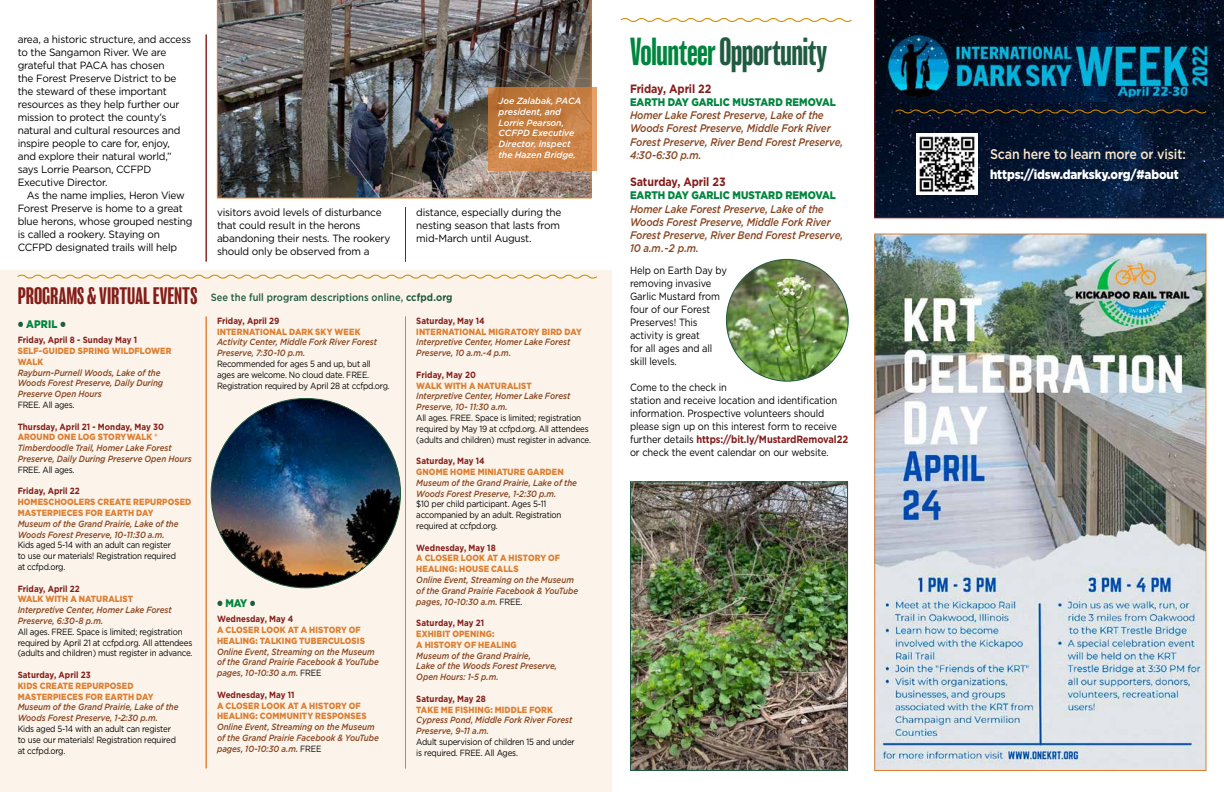
<style>
.page{position:relative;width:1224px;height:792px;background:#fff}
.page>*{position:absolute;margin:0;border:0;box-sizing:border-box;transform-origin:0 0}
.t1{font:condensed 36px "Balboa";letter-spacing:-.02em;color:#205a41;scale:.89 1}
.t2{font:condensed 22px "Balboa";color:#831d1a}
.t3{font:500 14px "Gotham";letter-spacing:-.01em;color:#fae6cd;scale:.89 1}
.t4{font:900 13px "Gotham";letter-spacing:-.01em;color:#fff;scale:.89 1}
.t5{font:700 12px "Gotham";letter-spacing:-.01em;color:#831d1a;scale:.89 1}
.t6{font:italic 500 11px/13.2px "Gotham";letter-spacing:-.015em;color:#88441f;scale:.89 1}
.t7{font:900 11px "Gotham";color:#00853e;scale:.89 1}
.t8{font:10.5px/13px "Gotham";letter-spacing:-.02em;color:#000;scale:.96 1}
.t9{font:10.5px/13px "Gotham";letter-spacing:-.02em;color:#000;scale:.89 1}
.t10{font:500 10.5px "Gotham";letter-spacing:.005em;color:#205a41;scale:.89 1}
.t11{font:italic 500 9px/10.8px "Gotham";letter-spacing:-.005em;color:#88441f;scale:.89 1}
.t12{font:9px/10.8px "Gotham";letter-spacing:-.025em;color:#000;scale:.89 1}
.t13{font:900 9px/10.8px "Gotham";letter-spacing:.01em;color:#dc7f32;scale:.89 1}
.t14{font:700 9px "Gotham";letter-spacing:.005em;color:#831d1a;scale:.89 1}
.t15{font:italic 500 9px/10.8px "Gotham";letter-spacing:-.005em;color:#fff}
.s1{font-weight:700}
.s2{font-family:"Source Sans Pro";font-weight:700;color:#205a41}
.s3{font-weight:400;font-style:normal;color:#000}
.s4{color:#00853e}
.s5{font-weight:700;color:#831d1a}
</style>
<div class="page">
<div style="left:0;top:270px;width:612px;height:522px;background:#fcf4ea"></div>
<hr style="left:206px;top:317px;width:1px;height:451px;background:#dc7f32">
<hr style="left:405px;top:317px;width:1px;height:451px;background:#dc7f32">
<svg style="left:17px;top:274px;width:580px;height:5px"></svg>
<img style="left:211px;top:398px;width:190px;height:190px;border-radius:95px">
<hr style="left:206px;top:35px;width:1px;height:227px;background:#831d1a">
<hr style="left:405px;top:207px;width:1px;height:55px;background:#831d1a">
<img style="left:217px;top:0;width:374px;height:198px">
<svg style="left:488px;top:88px;width:109px;height:83px;background:#c88045"></svg>
<svg style="left:875px;top:0;width:349px;height:218px;background:#07152d"></svg>
<img style="left:886px;top:32px;width:327px;height:69px">
<img style="left:916px;top:134px;width:61px;height:61px">
<svg style="left:620px;top:18px;width:232px;height:4px"></svg>
<img style="left:632px;top:484px;width:214px;height:285px">
<div style="left:630px;top:482px;width:218px;height:289px;border:1px solid #205a41"></div>
<img style="left:726px;top:259px;width:122px;height:122px;border-radius:61px">
<img style="left:877px;top:236px;width:327px;height:533px">
<svg style="left:894px;top:108px;width:313px;height:7px;background:#252522"></svg>
<p class="t8" style="left:18px;top:33px;width:182px">area, a historic structure, and access to the Sangamon River. We are grateful that PACA has chosen<br>the Forest Preserve District to be the steward of these important resources as they help further our mission to protect the county’s natural and cultural resources and inspire people to care for, enjoy,<br>and explore their natural world,” says Lorrie Pearson, CCFPD<br>Executive Director.</p>
<p class="t8" style="left:18px;top:189px;width:184px;text-indent:9px">As the name implies, Heron View<br>Forest Preserve is home to a great blue herons, whose grouped nesting is called a rookery. Staying on<br>CCFPD designated trails will help</p>
<p class="t15" style="left:499px;top:95px;width:84px">Joe Zalabak, PACA president, and<br>Lorrie Pearson,<br>CCFPD Executive<br>Director, inspect the Hazen Bridge.</p>
<p class="t8" style="left:217px;top:206px;width:182px">visitors avoid levels of disturbance that could result in the herons abandoning their nests. The rookery should only be observed from a</p>
<p class="t8" style="left:416px;top:206px;width:153px">distance, especially during the nesting season that lasts from mid-March until August.</p>
<h2 class="t2" style="left:18px;top:285px;width:181px">PROGRAMS &amp; VIRTUAL EVENTS</h2>
<p class="t10" style="left:211px;top:291px;width:273px">See the full program descriptions online, <span class="s1">ccfpd.org</span></p>
<p class="t7" style="left:18px;top:316px;width:56px"><span class="s2">●</span> APRIL <span class="s2">●</span></p>
<p class="t14" style="left:18px;top:334px;width:136px">Friday, April 8 - Sunday May 1</p>
<p class="t13" style="left:18px;top:345px;width:174px">SELF-GUIDED SPRING WILDFLOWER<br>WALK</p>
<p class="t11" style="left:18px;top:367px;width:165px">Rayburn-Purnell Woods, Lake of the<br>Woods Forest Preserve, Daily During<br>Preserve Open Hours</p>
<p class="t12" style="left:18px;top:399px;width:65px">FREE. All ages.</p>
<p class="t14" style="left:18px;top:420px;width:166px">Thursday, April 21 - Monday, May 30</p>
<p class="t13" style="left:18px;top:432px;width:158px">AROUND ONE LOG STORYWALK ®</p>
<p class="t11" style="left:18px;top:442px;width:197px">Timberdoodle Trail, Homer Lake Forest<br>Preserve, Daily During Preserve Open Hours</p>
<p class="t12" style="left:18px;top:464px;width:65px">FREE. All ages.</p>
<p class="t14" style="left:18px;top:485px;width:71px">Friday, April 22</p>
<p class="t13" style="left:18px;top:496px;width:197px">HOMESCHOOLERS CREATE REPURPOSED<br>MASTERPIECES FOR EARTH DAY</p>
<p class="t11" style="left:18px;top:518px;width:182px">Museum of the Grand Prairie, Lake of the<br>Woods Forest Preserve, 10-11:30 a.m.</p>
<p class="t12" style="left:18px;top:540px;width:179px">Kids aged 5-14 with an adult can register to use our materials! Registration required at ccfpd.org.</p>
<p class="t14" style="left:18px;top:582px;width:71px">Friday, April 22</p>
<p class="t13" style="left:18px;top:594px;width:131px">WALK WITH A NATURALIST</p>
<p class="t11" style="left:18px;top:604px;width:175px">Interpretive Center, Homer Lake Forest<br>Preserve, 6:30-8 p.m.</p>
<p class="t12" style="left:18px;top:626px;width:198px">All ages. FREE. Space is limited; registration required by April 21 at ccfpd.org. All attendees (adults and children) must register in advance.</p>
<p class="t14" style="left:18px;top:669px;width:84px">Saturday, April 23</p>
<p class="t13" style="left:18px;top:680px;width:154px">KIDS CREATE REPURPOSED<br>MASTERPIECES FOR EARTH DAY</p>
<p class="t11" style="left:18px;top:702px;width:182px">Museum of the Grand Prairie, Lake of the<br>Woods Forest Preserve, 1-2:30 p.m.</p>
<p class="t12" style="left:18px;top:723px;width:179px">Kids aged 5-14 with an adult can register to use our materials! Registration required at ccfpd.org.</p>
<p class="t14" style="left:217px;top:315px;width:72px">Friday, April 29</p>
<p class="t13" style="left:217px;top:326px;width:163px">INTERNATIONAL DARK SKY WEEK</p>
<p class="t11" style="left:217px;top:337px;width:181px">Activity Center, Middle Fork River Forest<br>Preserve, 7:30-10 p.m.</p>
<p class="t12" style="left:217px;top:358px;width:196px">Recommended for ages 5 and up, but all ages are welcome. No cloud date. FREE.<br>Registration required by April 28 at ccfpd.org.</p>
<p class="t7" style="left:217px;top:595px;width:45px"><span class="s2">●</span> MAY <span class="s2">●</span></p>
<p class="t14" style="left:217px;top:613px;width:87px">Wednesday, May 4</p>
<p class="t13" style="left:217px;top:624px;width:168px">A CLOSER LOOK AT A HISTORY OF<br>HEALING: TALKING TUBERCULOSIS</p>
<p class="t11" style="left:217px;top:646px;width:183px">Online Event, Streaming on the Museum of the Grand Prairie Facebook &amp; YouTube pages, 10-10:30 a.m. <span class="s3">FREE</span></p>
<p class="t14" style="left:217px;top:689px;width:89px">Wednesday, May 11</p>
<p class="t13" style="left:217px;top:700px;width:170px">A CLOSER LOOK AT A HISTORY OF<br>HEALING: COMMUNITY RESPONSES</p>
<p class="t11" style="left:217px;top:722px;width:183px">Online Event, Streaming on the Museum of the Grand Prairie Facebook &amp; YouTube pages, 10-10:30 a.m. <span class="s3">FREE</span></p>
<p class="t14" style="left:416px;top:315px;width:78px">Saturday, May 14</p>
<p class="t13" style="left:416px;top:326px;width:188px">INTERNATIONAL MIGRATORY BIRD DAY</p>
<p class="t11" style="left:416px;top:337px;width:175px">Interpretive Center, Homer Lake Forest<br>Preserve, 10 a.m.-4 p.m.</p>
<p class="t14" style="left:416px;top:369px;width:68px">Friday, May 20</p>
<p class="t13" style="left:416px;top:380px;width:131px">WALK WITH A NATURALIST</p>
<p class="t11" style="left:416px;top:391px;width:175px">Interpretive Center, Homer Lake Forest<br>Preserve, 10- 11:30 a.m.</p>
<p class="t12" style="left:416px;top:412px;width:198px">All ages. FREE. Space is limited; registration required by May 19 at ccfpd.org. All attendees (adults and children) must register in advance.</p>
<p class="t14" style="left:416px;top:455px;width:78px">Saturday, May 14</p>
<p class="t13" style="left:416px;top:466px;width:167px">GNOME HOME MINIATURE GARDEN</p>
<p class="t11" style="left:416px;top:477px;width:182px">Museum of the Grand Prairie, Lake of the<br>Woods Forest Preserve, 1-2:30 p.m.</p>
<p class="t12" style="left:416px;top:499px;width:165px">$10 per child participant. Ages 5-11 accompanied by an adult. Registration required at ccfpd.org.</p>
<p class="t14" style="left:416px;top:541px;width:91px">Wednesday, May 18</p>
<p class="t13" style="left:416px;top:553px;width:163px">A CLOSER LOOK AT A HISTORY OF<br>HEALING: HOUSE CALLS</p>
<p class="t11" style="left:416px;top:574px;width:183px">Online Event, Streaming on the Museum of the Grand Prairie Facebook &amp; YouTube pages, 10-10:30 a.m. <span class="s3">FREE.</span></p>
<p class="t14" style="left:416px;top:617px;width:78px">Saturday, May 21</p>
<p class="t13" style="left:416px;top:628px;width:114px">EXHIBIT OPENING:<br>A HISTORY OF HEALING</p>
<p class="t11" style="left:416px;top:650px;width:160px">Museum of the Grand Prairie,<br>Lake of the Woods Forest Preserve,<br>Open Hours: 1-5 p.m.</p>
<p class="t14" style="left:416px;top:693px;width:80px">Saturday, May 28</p>
<p class="t13" style="left:416px;top:704px;width:155px">TAKE ME FISHING: MIDDLE FORK</p>
<p class="t11" style="left:416px;top:715px;width:177px">Cypress Pond, Middle Fork River Forest<br>Preserve, 9-11 a.m.</p>
<p class="t12" style="left:416px;top:736px;width:180px">Adult supervision of children 15 and under is required. FREE. All Ages.</p>
<h1 class="t1" style="left:630px;top:33px;width:223px"><span class="s4">Volunteer</span> Opportunity</h1>
<h3 class="t5" style="left:630px;top:81px;width:93px">Friday, April 22</h3>
<p class="t7" style="left:630px;top:94px;width:233px">EARTH DAY GARLIC MUSTARD REMOVAL</p>
<p class="t6" style="left:630px;top:109px;width:241px">Homer Lake Forest Preserve, Lake of the Woods Forest Preserve, Middle Fork River Forest Preserve, River Bend Forest Preserve, 4:30-6:30 p.m.</p>
<h3 class="t5" style="left:630px;top:174px;width:109px">Saturday, April 23</h3>
<p class="t7" style="left:630px;top:188px;width:233px">EARTH DAY GARLIC MUSTARD REMOVAL</p>
<p class="t6" style="left:630px;top:202px;width:241px">Homer Lake Forest Preserve, Lake of the Woods Forest Preserve, Middle Fork River Forest Preserve, River Bend Forest Preserve, 10 a.m.-2 p.m.</p>
<p class="t9" style="left:630px;top:264px;width:111px">Help on Earth Day by removing invasive<br>Garlic Mustard from four of our Forest<br>Preserves! This activity is great<br>for all ages and all skill levels.</p>
<p class="t9" style="left:630px;top:381px;width:247px">Come to the check in<br>station and receive location and identification information. Prospective volunteers should please sign up on this interest form to receive further details <span class="s5">https://bit.ly/MustardRemoval22 </span>or check the event calendar on our website.</p>
<h3 class="t3" style="left:990px;top:145px;width:222px">Scan here to learn more or visit:</h3>
<h3 class="t4" style="left:990px;top:166px;width:214px">https://idsw.darksky.org/#about</h3>
</div>
